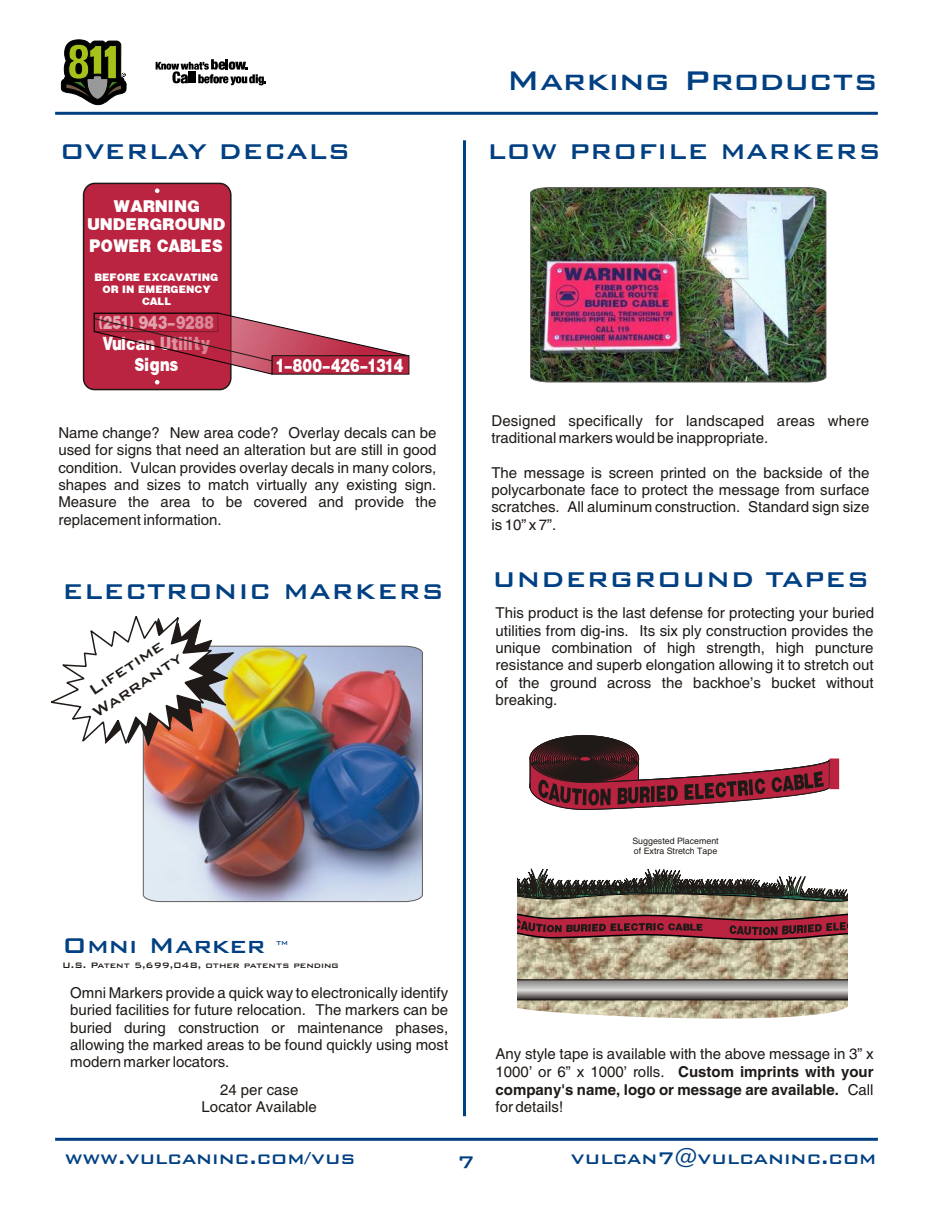
<style>
.page{position:relative;width:945px;height:1215px;background:#fff}
.page>*{position:absolute;margin:0;border:0;box-sizing:border-box;transform-origin:0 0}
.t1{font:500 36px "Bank Gothic BT";color:#004082}
.t2{font:500 28.5px "Bank Gothic BT";color:#004082}
.t3{font:500 22.5px "Bank Gothic BT";color:#004082}
.t4{font:500 19.5px/20.4px "Bank Gothic BT";color:#1f1a17;text-align:center}
.t5{font:condensed 19.05px/20.9px "Kathryn";color:#fff;text-align:center}
.t6{font:18.3px "Kathryn";color:#fff;scale:.88 1}
.t7{font:17.1px/18.6px "Kathryn";color:#fff;text-align:center}
.t8{font:15px/17.4px "Helvetica";color:#1f1a17;text-align:justify}
.t9{font:10.8px/12.5px "Kathryn";color:#fff;text-align:center}
.t10{font:500 10.5px "Bank Gothic BT";color:#1f1a17}
.t11{font:8.85px/10.2px "Helvetica";color:#1f1a17}
.t12{font:500 7.5px "Bank Gothic BT";color:#004082}
.s1{font-weight:700}
</style>
<div class="page">
<hr style="left:55px;top:112px;width:823px;height:3px;background:#004082">
<svg style="left:61px;top:39px;width:65px;height:66px"></svg>
<svg style="left:156px;top:59px;width:110px;height:26px"></svg>
<hr style="left:55px;top:1138px;width:823px;height:3px;background:#004082">
<div style="left:83px;top:183px;width:149px;height:207px;background:#ba2440;border:2px solid #1f1a17;border-radius:11px"></div>
<svg style="left:155px;top:188px;width:5px;height:5px"></svg>
<svg style="left:94px;top:313px;width:316px;height:72px"></svg>
<div style="left:272px;top:356px;width:137px;height:18px;background:#ba2440"></div>
<img style="left:517px;top:903px;width:331px;height:116px">
<svg style="left:517px;top:869px;width:331px;height:34px"></svg>
<svg style="left:517px;top:980px;width:331px;height:20px;background:#959492"></svg>
<div style="left:829px;top:758px;width:10px;height:31px;background:#ba2440"></div>
<hr style="left:463px;top:140px;width:3px;height:976px;background:#004082">
<img style="left:143px;top:646px;width:280px;height:256px">
<svg style="left:51px;top:616px;width:183px;height:136px"></svg>
<img style="left:530px;top:187px;width:296px;height:195px">
<svg style="left:529px;top:735px;width:301px;height:75px"></svg>
<svg style="left:517px;top:911px;width:331px;height:30px;background:#91494b"></svg>
<p class="t1" style="left:506px;top:62px;width:373px">Marking Products</p>
<p class="t2" style="left:60px;top:138px;width:292px">OVERLAY DECALS</p>
<p class="t2" style="left:487px;top:137px;width:395px">LOW PROFILE MARKERS</p>
<p class="t7" style="left:88px;top:198px;width:140px">WARNING<br>UNDERGROUND</p>
<p class="t6" style="left:90px;top:238px;width:153px">POWER CABLES</p>
<p class="t9" style="left:95px;top:271px;width:125px">BEFORE EXCAVATING<br>OR IN EMERGENCY<br>CALL</p>
<p class="t5" style="left:99px;top:314px;width:117px">(251) 943-9288<br>Vulcan Utility<br>Signs</p>
<p class="t5" style="left:277px;top:356px;width:129px">1-800-426-1314</p>
<p class="t8" style="left:58px;top:425px;width:380px">Name change? New area code? Overlay decals can be used for signs that need an alteration but are still in good condition. Vulcan provides overlay decals in many colors, shapes and sizes to match virtually any existing sign.<br>Measure the area to be covered and provide the replacement information.</p>
<p class="t2" style="left:62px;top:577px;width:383px">ELECTRONIC MARKERS</p>
<p class="t4" style="left:77px;top:688px;width:105px;rotate:-33deg">Lifetime<br>Warranty</p>
<p class="t8" style="left:491px;top:413px;width:379px">Designed specifically for landscaped areas where traditional markers would be inappropriate.</p>
<p class="t8" style="left:491px;top:465px;width:380px">The message is screen printed on the backside of the polycarbonate face to protect the message from surface scratches. All aluminum construction. Standard sign size is 10” x 7”.</p>
<p class="t2" style="left:492px;top:565px;width:379px">UNDERGROUND TAPES</p>
<p class="t8" style="left:496px;top:606px;width:380px">This product is the last defense for protecting your buried utilities from dig-ins. Its six ply construction provides the unique combination of high strength, high puncture resistance and superb elongation allowing it to stretch out of the ground across the backhoe’s bucket without breaking.</p>
<p class="t2" style="left:62px;top:931px;width:205px">Omni Marker</p>
<p class="t12" style="left:276px;top:940px;width:13px">TM</p>
<p class="t10" style="left:62px;top:960px;width:278px">U.S. Patent 5,699,048, other patents pending</p>
<p class="t8" style="left:70px;top:985px;width:380px">Omni Markers provide a quick way to electronically identify buried facilities for future relocation. The markers can be buried during construction or maintenance phases, allowing the marked areas to be found quickly using most modern marker locators.</p>
<p class="t8" style="left:202px;top:1083px;width:117px;text-align:center">24 per case<br>Locator Available</p>
<p class="t11" style="left:632px;top:837px;width:88px">Suggested Placement of Extra Stretch Tape</p>
<p class="t8" style="left:496px;top:1047px;width:380px">Any style tape is available with the above message in 3” x 1000’ or 6” x 1000’ rolls. <span class="s1">Custom imprints with your company's name, logo or message are available.</span> Call for details!</p>
<p class="t3" style="left:65px;top:1147px;width:292px">www.vulcaninc.com/vus</p>
<p class="t3" style="left:571px;top:1147px;width:307px">vulcan7@vulcaninc.com</p>
<p class="t3" style="left:457px;top:1151px;width:19px">7</p>
</div>
